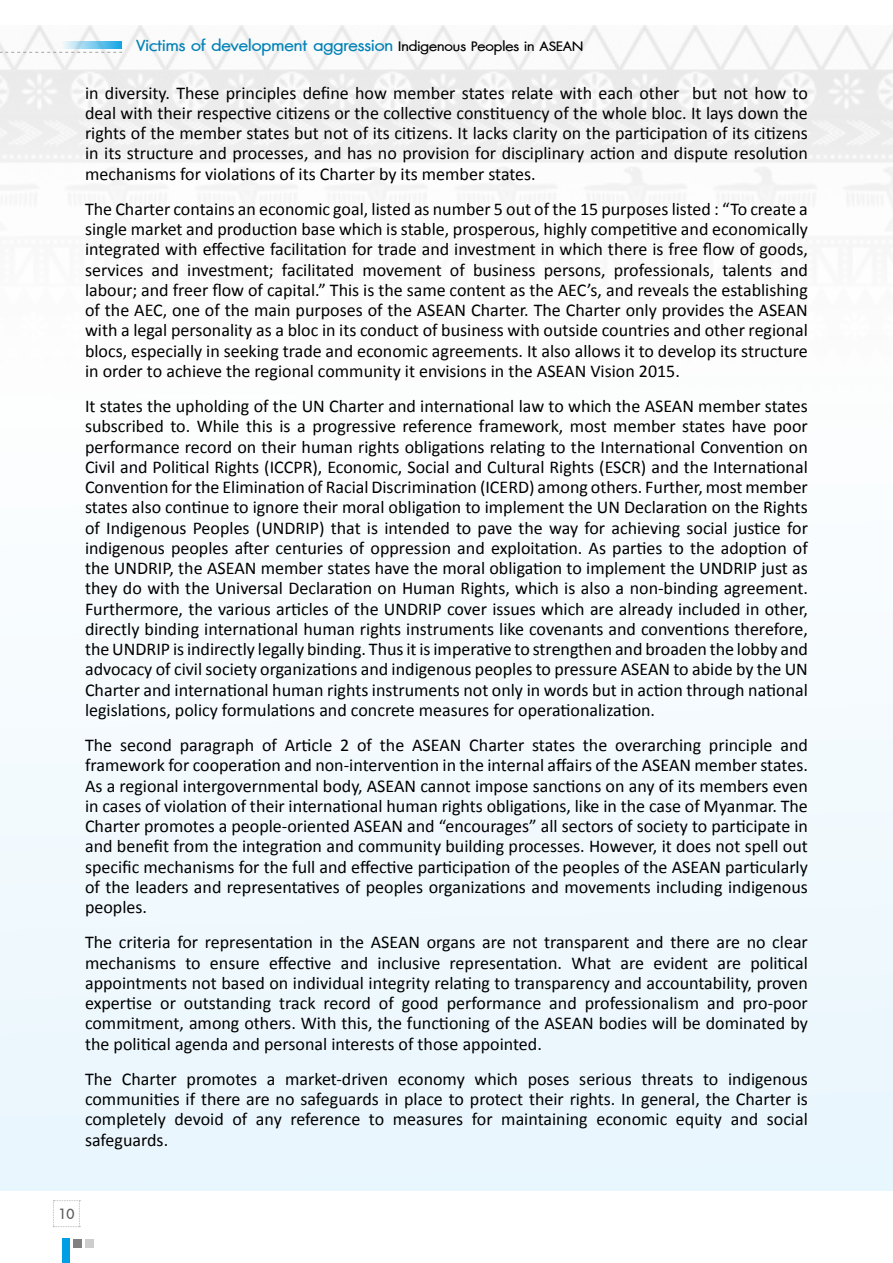
<style>
.page{position:relative;width:893px;height:1263px;background:#fff}
.page>*{position:absolute;margin:0;border:0;box-sizing:border-box;transform-origin:0 0}
.t1{font:21px "DB Adman X";color:#0081b7;scale:1.11 1}
.t2{font:19.5px "DB Adman X";color:#5a5a59}
.t3{font:18px/20.2px "Calibri";color:#000;text-align:justify}
.s1{font-size:18px;color:#000}
</style>
<div class="page">
<svg style="left:0;top:52px;width:122px;height:1px"></svg>
<div style="left:63px;top:1239px;width:7px;height:24px;background:#009fe3"></div>
<svg style="left:37px;top:41px;width:85px;height:8px"></svg>
<div style="left:0;top:203px;width:893px;height:988px;background:#f5fafd"></div>
<svg style="left:53px;top:1200px;width:27px;height:27px"></svg>
<div style="left:73px;top:1239px;width:9px;height:8px;background:#808080"></div>
<div style="left:85px;top:1239px;width:9px;height:8px;background:#cdcdcd"></div>
<p class="t1" style="left:136px;top:34px;width:404px">Victims of development aggression <span class="s1">Indigenous Peoples in ASEAN</span></p>
<p class="t3" style="left:85px;top:83px;width:724px">in diversity. These principles define how member states relate with each other but not how to deal with their respective citizens or the collective constituency of the whole bloc. It lays down the rights of the member states but not of its citizens. It lacks clarity on the participation of its citizens in its structure and processes, and has no provision for disciplinary action and dispute resolution mechanisms for violations of its Charter by its member states.</p>
<p class="t3" style="left:85px;top:199px;width:724px">The Charter contains an economic goal, listed as number 5 out of the 15 purposes listed : “To create a single market and production base which is stable, prosperous, highly competitive and economically integrated with effective facilitation for trade and investment in which there is free flow of goods, services and investment; facilitated movement of business persons, professionals, talents and labour; and freer flow of capital.” This is the same content as the AEC’s, and reveals the establishing of the AEC, one of the main purposes of the ASEAN Charter. The Charter only provides the ASEAN with a legal personality as a bloc in its conduct of business with outside countries and other regional blocs, especially in seeking trade and economic agreements. It also allows it to develop its structure in order to achieve the regional community it envisions in the ASEAN Vision 2015.</p>
<p class="t3" style="left:85px;top:396px;width:724px">It states the upholding of the UN Charter and international law to which the ASEAN member states subscribed to. While this is a progressive reference framework, most member states have poor performance record on their human rights obligations relating to the International Convention on Civil and Political Rights (ICCPR), Economic, Social and Cultural Rights (ESCR) and the International Convention for the Elimination of Racial Discrimination (ICERD) among others. Further, most member states also continue to ignore their moral obligation to implement the UN Declaration on the Rights of Indigenous Peoples (UNDRIP) that is intended to pave the way for achieving social justice for indigenous peoples after centuries of oppression and exploitation. As parties to the adoption of the UNDRIP, the ASEAN member states have the moral obligation to implement the UNDRIP just as they do with the Universal Declaration on Human Rights, which is also a non-binding agreement.<br>Furthermore, the various articles of the UNDRIP cover issues which are already included in other, directly binding international human rights instruments like covenants and conventions therefore, the UNDRIP is indirectly legally binding. Thus it is imperative to strengthen and broaden the lobby and advocacy of civil society organizations and indigenous peoples to pressure ASEAN to abide by the UN Charter and international human rights instruments not only in words but in action through national legislations, policy formulations and concrete measures for operationalization.</p>
<p class="t3" style="left:85px;top:735px;width:724px">The second paragraph of Article 2 of the ASEAN Charter states the overarching principle and framework for cooperation and non-intervention in the internal affairs of the ASEAN member states.<br>As a regional intergovernmental body, ASEAN cannot impose sanctions on any of its members even in cases of violation of their international human rights obligations, like in the case of Myanmar. The Charter promotes a people-oriented ASEAN and “encourages” all sectors of society to participate in and benefit from the integration and community building processes. However, it does not spell out specific mechanisms for the full and effective participation of the peoples of the ASEAN particularly of the leaders and representatives of peoples organizations and movements including indigenous peoples.</p>
<p class="t3" style="left:85px;top:932px;width:724px">The criteria for representation in the ASEAN organs are not transparent and there are no clear mechanisms to ensure effective and inclusive representation. What are evident are political appointments not based on individual integrity relating to transparency and accountability, proven expertise or outstanding track record of good performance and professionalism and pro-poor commitment, among others. With this, the functioning of the ASEAN bodies will be dominated by the political agenda and personal interests of those appointed.</p>
<p class="t3" style="left:85px;top:1069px;width:724px">The Charter promotes a market-driven economy which poses serious threats to indigenous communities if there are no safeguards in place to protect their rights. In general, the Charter is completely devoid of any reference to measures for maintaining economic equity and social safeguards.</p>
<p class="t2" style="left:58px;top:1202px;width:17px">10</p>
</div>
